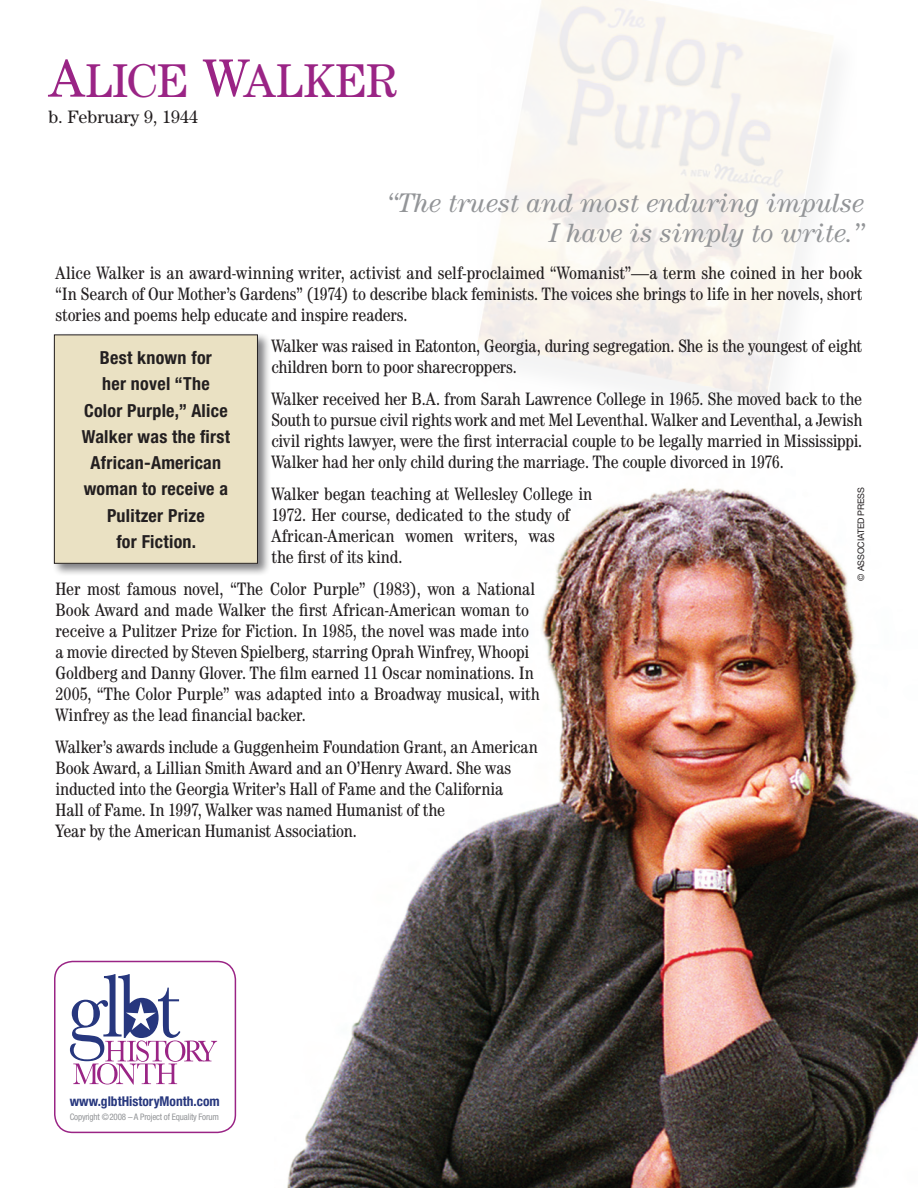
<style>
.page{position:relative;width:918px;height:1188px;background:#fff}
.page>*{position:absolute;margin:0;border:0;box-sizing:border-box;transform-origin:0 0}
.t1{font:47.55px "Century Book SC880";letter-spacing:-.015em;color:#9a2485}
.t2{font:italic 27px/30px "Century";color:#939598;text-align:right}
.BIO_TEXT{font:condensed 18px/21px "Century";letter-spacing:-.005em;color:#231f20}
.t3{font:700 condensed 18px/26.2px "Helvetica Neue";letter-spacing:.015em;color:#231f20;text-align:center}
.t4{font:18px "Century";color:#231f20}
.t5{font:700 condensed 13.5px "Helvetica Neue";color:#27377e}
.t6{font:condensed 9px "Helvetica Neue";letter-spacing:-.02em;color:#939598}
.t7{font:9px "Helvetica Neue";letter-spacing:-.02em;color:#231f20}
.s1{font-size:54px}
</style>
<div class="page">
<div style="left:54px;top:961px;width:182px;height:172px;border:2px solid #9a2485;border-radius:18px"></div>
<svg style="left:70px;top:974px;width:147px;height:111px"></svg>
<img style="left:287px;top:488px;width:631px;height:700px">
<div style="left:52px;top:332px;width:219px;height:245px;background:#000007;opacity:.5"></div>
<div style="left:54px;top:335px;width:203px;height:228px;background:#eae1c3"></div>
<div style="left:54px;top:334px;width:204px;height:230px;border:1px solid #231f20"></div>
<p class="t1" style="left:49px;top:53px;width:350px"><span class="s1">A</span>LICE <span class="s1">W</span>ALKER</p>
<p class="t4" style="left:49px;top:106px;width:151px">b. February 9, 1944</p>
<p class="t2" style="left:387px;top:187px;width:478px">“The truest and most enduring impulse<br>I have is simply to write.”</p>
<p class="BIO_TEXT" style="left:56px;top:262px;width:808px;text-align:justify">Alice Walker is an award-winning writer, activist and self-proclaimed “Womanist”—a term she coined in her book “In Search of Our Mother’s Gardens” (1974) to describe black feminists. The voices she brings to life in her novels, short stories and poems help educate and inspire readers.</p>
<p class="BIO_TEXT" style="left:271px;top:335px;width:592px">Walker was raised in Eatonton, Georgia, during segregation. She is the youngest of eight children born to poor sharecroppers.</p>
<p class="BIO_TEXT" style="left:271px;top:388px;width:593px;text-align:justify">Walker received her B.A. from Sarah Lawrence College in 1965. She moved back to the South to pursue civil rights work and met Mel Leventhal. Walker and Leventhal, a Jewish civil rights lawyer, were the first interracial couple to be legally married in Mississippi.<br>Walker had her only child during the marriage. The couple divorced in 1976.</p>
<p class="BIO_TEXT" style="left:271px;top:483px;width:322px">Walker began teaching at Wellesley College in 1972. Her course, dedicated to the study of African-American women writers, was<br>the first of its kind.</p>
<p class="BIO_TEXT" style="left:56px;top:578px;width:486px">Her most famous novel, “The Color Purple” (1983), won a National Book Award and made Walker the first African-American woman to receive a Pulitzer Prize for Fiction. In 1985, the novel was made into a movie directed by Steven Spielberg, starring Oprah Winfrey, Whoopi Goldberg and Danny Glover. The film earned 11 Oscar nominations. In 2005, “The Color Purple” was adapted into a Broadway musical, with Winfrey as the lead financial backer.</p>
<p class="BIO_TEXT" style="left:56px;top:736px;width:484px">Walker’s awards include a Guggenheim Foundation Grant, an American Book Award, a Lillian Smith Award and an O’Henry Award. She was inducted into the Georgia Writer’s Hall of Fame and the California<br>Hall of Fame. In 1997, Walker was named Humanist of the<br>Year by the American Humanist Association.</p>
<p class="t3" style="left:82px;top:344px;width:150px">Best known for<br>her novel “The<br>Color Purple,” Alice<br>Walker was the first<br>African-American woman to receive a<br>Pulitzer Prize<br>for Fiction.</p>
<p class="t7" style="left:855px;top:581px;width:95px;rotate:-90deg">© Associated Press</p>
<p class="t5" style="left:70px;top:1093px;width:152px">www.glbtHistoryMonth.com</p>
<p class="t6" style="left:70px;top:1112px;width:151px">Copyright © 2008 – A Project of Equality Forum</p>
</div>
